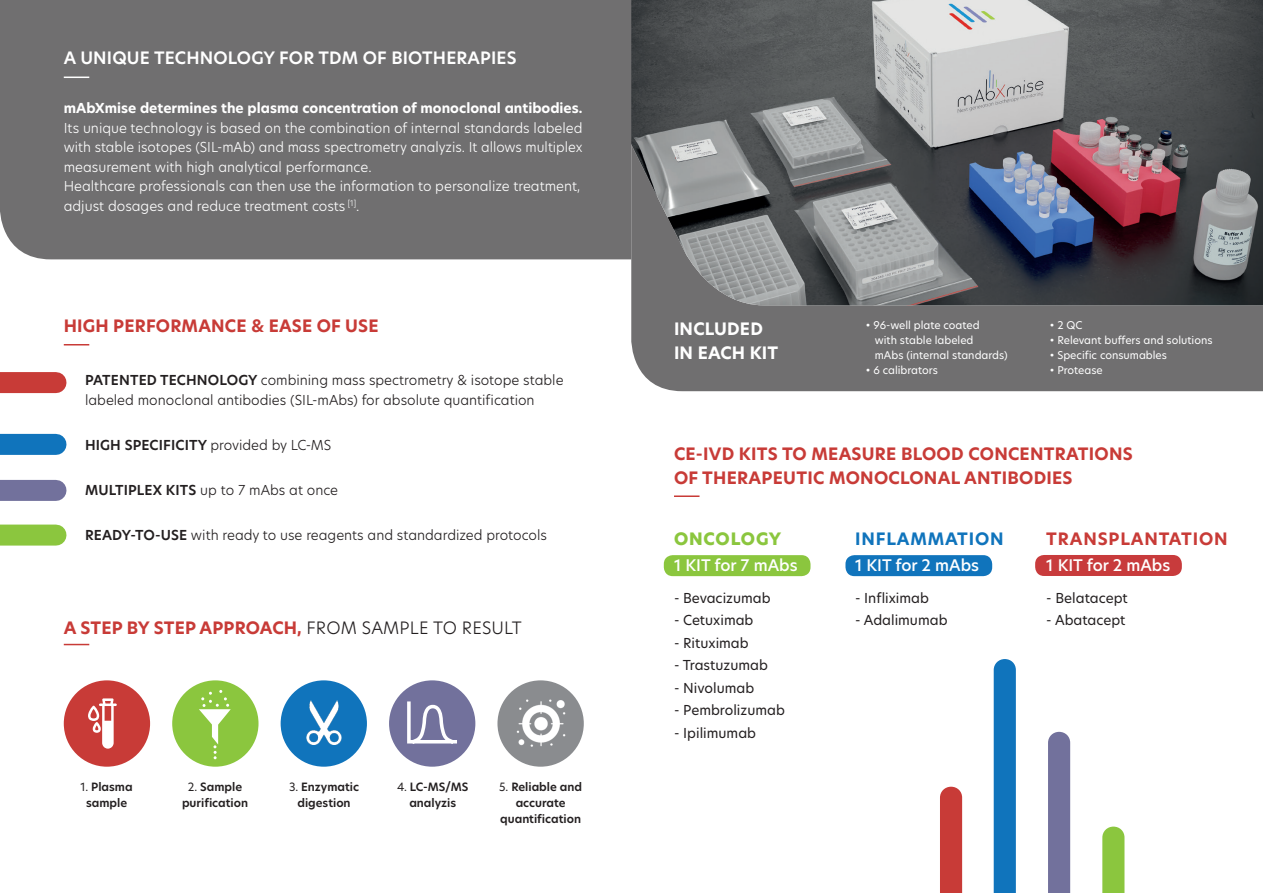
<style>
.page{position:relative;width:1263px;height:893px;background:#fff}
.page>*{position:absolute;margin:0;border:0;box-sizing:border-box;transform-origin:0 0}
.t1{font:700 16.8px/24px "Hero New";letter-spacing:.015em;color:#c83b37}
.t2{font:600 16.8px "Hero New";letter-spacing:.01em;color:#fff}
.t3{font:700 16.8px/24px "Hero New";letter-spacing:.01em;color:#fff}
.t4{font:700 16.8px "Hero New";letter-spacing:.05em;color:#c83b37}
.t5{font:700 16.8px "Hero New";letter-spacing:.05em;color:#1074bc}
.t6{font:800 16.8px "Hero New";letter-spacing:.05em;color:#8bc63e}
.t7{font:500 15.75px "Hero New";color:#fff}
.t8{font:300 13.5px/19.5px "Hero New";color:#fff}
.t9{font:300 13.5px/19.5px "Hero New";color:#231f20}
.t10{font:13.5px "Hero New";color:#231f20}
.t11{font:700 13.5px "Hero New";color:#fff}
.t12{font:600 13.5px "Hero New";letter-spacing:.01em;color:#231f20}
.t13{font:600 11.25px/15.8px "Hero New";color:#231f20;text-align:center}
.t14{font:10.5px/15px "Hero New";color:#fff}
.s1{font-weight:600}
.s2{font-weight:300}
.s3{font-weight:300;color:#231f20}
.s4{font-weight:400}
</style>
<div class="page">
<div style="left:664px;top:555px;width:146px;height:21px;background:#8bc63e;border-radius:9px"></div>
<div style="left:845px;top:555px;width:147px;height:21px;background:#1074bc;border-radius:9px"></div>
<div style="left:631px;top:305px;width:632px;height:86px;background:#706f70"></div>
<img style="left:627px;top:0;width:636px;height:305px">
<div style="left:0;top:372px;width:56px;height:21px;background:#c83b37"></div>
<div style="left:0;top:434px;width:56px;height:21px;background:#1074bc"></div>
<div style="left:0;top:480px;width:56px;height:21px;background:#72719c"></div>
<div style="left:0;top:525px;width:56px;height:21px;background:#8bc63e"></div>
<div style="left:64px;top:680px;width:86px;height:87px;background:#c83b37;border-radius:50%"></div>
<div style="left:172px;top:680px;width:86px;height:87px;background:#8bc63e;border-radius:50%"></div>
<div style="left:281px;top:680px;width:86px;height:87px;background:#1074bc;border-radius:50%"></div>
<div style="left:389px;top:680px;width:86px;height:87px;background:#72719c;border-radius:50%"></div>
<div style="left:497px;top:680px;width:87px;height:87px;background:#8a8c8f;border-radius:50%"></div>
<div style="left:0;top:0;width:631px;height:259px;background:#706f70"></div>
<svg style="left:1102px;top:827px;width:22px;height:66px"></svg>
<div style="left:1048px;top:732px;width:22px;height:161px;background:#72719c"></div>
<div style="left:994px;top:659px;width:22px;height:234px;background:#1074bc"></div>
<div style="left:940px;top:787px;width:22px;height:106px;background:#c83b37"></div>
<svg style="left:64px;top:77px;width:25px;height:1px"></svg>
<svg style="left:64px;top:344px;width:25px;height:1px"></svg>
<svg style="left:64px;top:644px;width:25px;height:1px"></svg>
<hr style="left:674px;top:495px;width:25px;height:2px;background:#c83b37">
<img style="left:516px;top:699px;width:50px;height:48px">
<img style="left:306px;top:701px;width:36px;height:43px">
<svg style="left:88px;top:698px;width:29px;height:51px"></svg>
<svg style="left:407px;top:701px;width:50px;height:43px"></svg>
<svg style="left:199px;top:690px;width:32px;height:69px"></svg>
<div style="left:1035px;top:555px;width:147px;height:21px;background:#c83b3c;border-radius:9px"></div>
<p class="t2" style="left:64px;top:47px;width:454px">A UNIQUE TECHNOLOGY FOR TDM OF BIOTHERAPIES</p>
<p class="t11" style="left:64px;top:99px;width:520px">mAbXmise determines the plasma concentration of monoclonal antibodies.</p>
<p class="t8" style="left:64px;top:118px;width:520px">Its unique technology is based on the combination of internal standards labeled with stable isotopes (SIL-mAb) and mass spectrometry analyzis. It allows multiplex measurement with high analytical performance.<br>Healthcare professionals can then use the information to personalize treatment, adjust dosages and reduce treatment costs <sup>[1]</sup>.</p>
<p class="t1" style="left:64px;top:314px;width:316px">HIGH PERFORMANCE &amp; EASE OF USE</p>
<p class="t9" style="left:85px;top:370px;width:480px"><span class="s1">PATENTED TECHNOLOGY</span> combining mass spectrometry &amp; isotope stable labeled monoclonal antibodies (SIL-mAbs) for absolute quantification</p>
<p class="t12" style="left:85px;top:436px;width:248px">HIGH SPECIFICITY <span class="s2">provided by LC-MS</span></p>
<p class="t9" style="left:85px;top:480px;width:255px"><span class="s1">MULTIPLEX KITS</span> up to 7 mAbs at once</p>
<p class="t9" style="left:85px;top:525px;width:463px"><span class="s1">READY-TO-USE</span> with ready to use reagents and standardized protocols</p>
<p class="t1" style="left:64px;top:616px;width:459px">A STEP BY STEP APPROACH, <span class="s3">FROM SAMPLE TO RESULT</span></p>
<p class="t13" style="left:81px;top:779px;width:54px"><span class="s4">1.</span> Plasma sample</p>
<p class="t13" style="left:182px;top:779px;width:68px"><span class="s4">2.</span> Sample purification</p>
<p class="t13" style="left:289px;top:779px;width:72px"><span class="s4">3.</span> Enzymatic digestion</p>
<p class="t13" style="left:397px;top:779px;width:73px"><span class="s4">4.</span> LC-MS/MS analyzis</p>
<p class="t13" style="left:499px;top:779px;width:84px"><span class="s4">5.</span> Reliable and accurate quantification</p>
<p class="t3" style="left:674px;top:316px;width:106px">INCLUDED<br>IN EACH KIT</p>
<p class="t14" style="left:875px;top:318px;width:134px;text-indent:-9px">• 96-well plate coated<br>with stable labeled<br>mAbs (internal standards)</p>
<p class="t14" style="left:866px;top:363px;width:74px">• 6 calibrators</p>
<p class="t14" style="left:1050px;top:318px;width:34px">• 2 QC</p>
<p class="t14" style="left:1050px;top:333px;width:164px">• Relevant buffers and solutions</p>
<p class="t14" style="left:1050px;top:348px;width:119px">• Specific consumables</p>
<p class="t14" style="left:1050px;top:363px;width:54px">• Protease</p>
<p class="t1" style="left:674px;top:442px;width:460px">CE-IVD KITS TO MEASURE BLOOD CONCENTRATIONS<br>OF THERAPEUTIC MONOCLONAL ANTIBODIES</p>
<p class="t6" style="left:674px;top:527px;width:109px">ONCOLOGY</p>
<p class="t7" style="left:674px;top:555px;width:125px">1 KIT for 7 mAbs</p>
<p class="t10" style="left:674px;top:588px;width:98px">- Bevacizumab</p>
<p class="t10" style="left:674px;top:611px;width:81px">- Cetuximab</p>
<p class="t10" style="left:674px;top:633px;width:76px">- Rituximab</p>
<p class="t10" style="left:674px;top:656px;width:95px">- Trastuzumab</p>
<p class="t10" style="left:674px;top:678px;width:82px">- Nivolumab</p>
<p class="t10" style="left:674px;top:701px;width:112px">- Pembrolizumab</p>
<p class="t10" style="left:674px;top:723px;width:84px">- Ipilimumab</p>
<p class="t5" style="left:855px;top:527px;width:150px">INFLAMMATION</p>
<p class="t7" style="left:855px;top:555px;width:126px">1 KIT for 2 mAbs</p>
<p class="t10" style="left:855px;top:588px;width:75px">- Infliximab</p>
<p class="t10" style="left:855px;top:611px;width:94px">- Adalimumab</p>
<p class="t4" style="left:1046px;top:527px;width:183px">TRANSPLANTATION</p>
<p class="t7" style="left:1046px;top:555px;width:126px">1 KIT for 2 mAbs</p>
<p class="t10" style="left:1046px;top:588px;width:83px">- Belatacept</p>
<p class="t10" style="left:1046px;top:611px;width:81px">- Abatacept</p>
</div>
